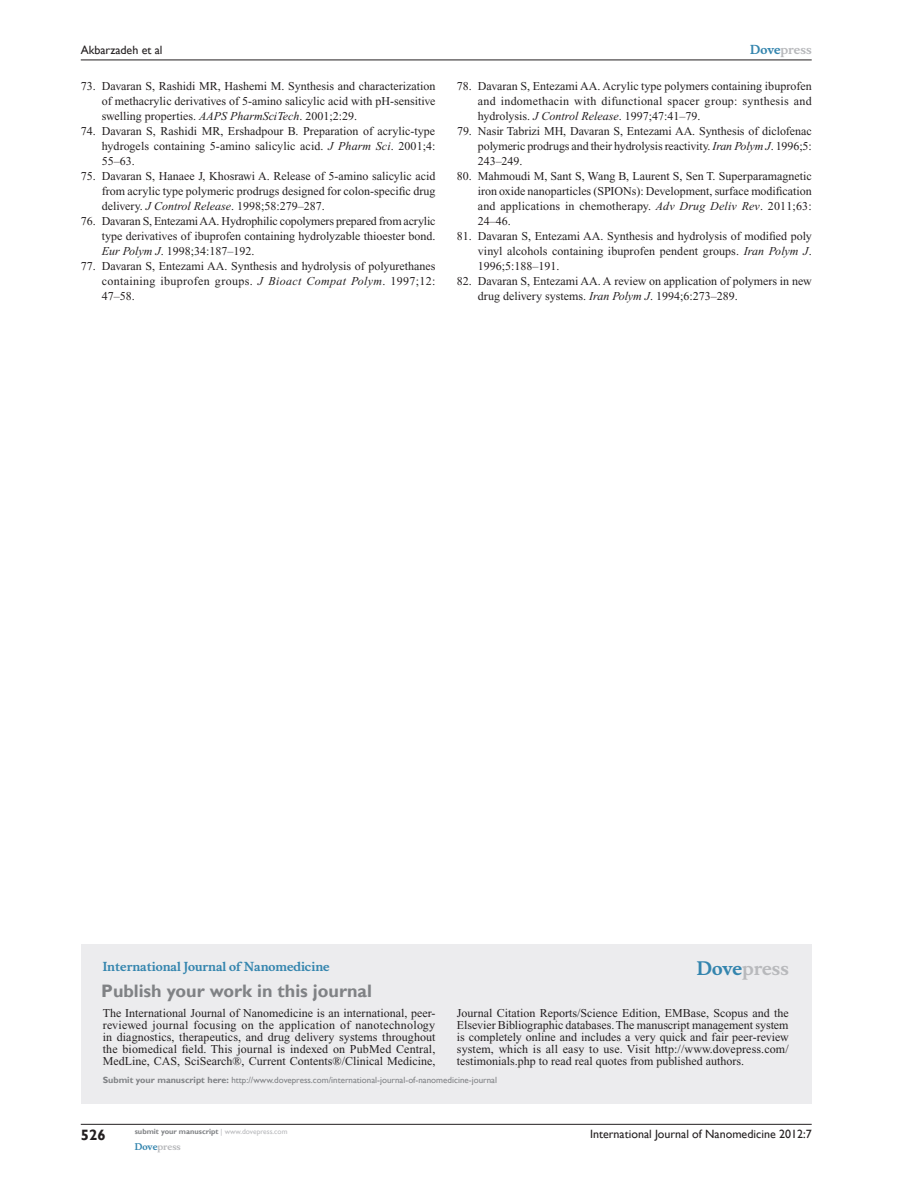
<style>
.page{position:relative;width:918px;height:1188px;background:#fff}
.page>*{position:absolute;margin:0;border:0;box-sizing:border-box;transform-origin:0 0}
.t1{font:700 18px "Gill Sans";color:#808285}
.t2{font:700 18px "Musee";color:#b8b9bc}
.t3{font:700 15px "Gill Sans";color:#231f20}
.t4{font:12px/15px "Times New Roman";color:#231f20;text-align:justify}
.t5{font:12px "Gill Sans";color:#231f20}
.t6{font:700 12px "Musee";color:#3485ae}
.t7{font:700 12px "Musee";color:#b8b9bc}
.t8{font:9px "Gill Sans";color:#808285}
.t9{font:700 9px "Musee";color:#b8b9bc}
.t10{font:700 7.5px "Gill Sans";color:#808285}
.s1{font-style:italic}
.s2{color:#3485ae}
.s3{font-weight:700}
.s4{font-weight:400;color:#b8b9bc}
</style>
<div class="page">
<div style="left:81px;top:944px;width:731px;height:159px;background:#ececee"></div>
<hr style="left:81px;top:1124px;width:731px;height:1px;background:#231f20">
<hr style="left:81px;top:60px;width:731px;height:1px;background:#231f20">
<p class="t5" style="left:81px;top:43px;width:83px">Akbarzadeh et al</p>
<p class="t4" style="left:102px;top:79px;width:335px;text-indent:-21px">73. Davaran S, Rashidi MR, Hashemi M. Synthesis and characterization of methacrylic derivatives of 5-amino salicylic acid with pH-sensitive swelling properties. <span class="s1">AAPS PharmSciTech</span>. 2001;2:29.</p>
<p class="t4" style="left:102px;top:124px;width:335px;text-indent:-21px">74. Davaran S, Rashidi MR, Ershadpour B. Preparation of acrylic-type hydrogels containing 5-amino salicylic acid. <span class="s1">J Pharm Sci</span>. 2001;4:<br>55–63.</p>
<p class="t4" style="left:102px;top:169px;width:335px;text-indent:-21px">75. Davaran S, Hanaee J, Khosrawi A. Release of 5-amino salicylic acid from acrylic type polymeric prodrugs designed for colon-specific drug delivery. <span class="s1">J Control Release</span>. 1998;58:279–287.</p>
<p class="t4" style="left:102px;top:214px;width:335px;text-indent:-21px">76. Davaran S, Entezami AA. Hydrophilic copolymers prepared from acrylic type derivatives of ibuprofen containing hydrolyzable thioester bond.<br><span class="s1">Eur Polym J</span>. 1998;34:187–192.</p>
<p class="t4" style="left:102px;top:259px;width:335px;text-indent:-21px">77. Davaran S, Entezami AA. Synthesis and hydrolysis of polyurethanes containing ibuprofen groups. <span class="s1">J Bioact Compat Polym</span>. 1997;12:<br>47–58.</p>
<p class="t7" style="left:750px;top:43px;width:63px"><span class="s2">Dove</span>press</p>
<p class="t4" style="left:478px;top:79px;width:335px;text-indent:-21px">78. Davaran S, Entezami AA. Acrylic type polymers containing ibuprofen and indomethacin with difunctional spacer group: synthesis and hydrolysis. <span class="s1">J Control Release</span>. 1997;47:41–79.</p>
<p class="t4" style="left:478px;top:124px;width:335px;text-indent:-21px">79. Nasir Tabrizi MH, Davaran S, Entezami AA. Synthesis of diclofenac polymeric prodrugs and their hydrolysis reactivity. <span class="s1">Iran Polym J</span>. 1996;5:<br>243–249.</p>
<p class="t4" style="left:478px;top:169px;width:335px;text-indent:-21px">80. Mahmoudi M, Sant S, Wang B, Laurent S, Sen T. Superparamagnetic iron oxide nanoparticles (SPIONs): Development, surface modification and applications in chemotherapy. <span class="s1">Adv Drug Deliv Rev</span>. 2011;63:<br>24–46.</p>
<p class="t4" style="left:478px;top:229px;width:335px;text-indent:-21px">81. Davaran S, Entezami AA. Synthesis and hydrolysis of modified poly vinyl alcohols containing ibuprofen pendent groups. <span class="s1">Iran Polym J</span>.<br>1996;5:188–191.</p>
<p class="t4" style="left:478px;top:274px;width:335px;text-indent:-21px">82. Davaran S, Entezami AA. A review on application of polymers in new drug delivery systems. <span class="s1">Iran Polym J</span>. 1994;6:273–289.</p>
<p class="t6" style="left:103px;top:959px;width:228px">International Journal of Nanomedicine</p>
<h1 class="t1" style="left:101px;top:980px;width:272px">Publish your work in this journal</h1>
<h1 class="t2" style="left:697px;top:958px;width:94px"><span class="s2">Dove</span>press</h1>
<p class="t4" style="left:103px;top:1007px;width:334px;line-height:12px">The International Journal of Nanomedicine is an international, peer&shy;reviewed journal focusing on the application of nanotechnology in diagnostics, therapeutics, and drug delivery systems throughout the biomedical field. This journal is indexed on PubMed Central, MedLine, CAS, SciSearch®, Current Contents®/Clinical Medicine,</p>
<p class="t4" style="left:457px;top:1007px;width:333px;line-height:12px">Journal Citation Reports/Science Edition, EMBase, Scopus and the Elsevier Bibliographic databases. The manuscript management system is completely online and includes a very quick and fair peer-review system, which is all easy to use. Visit http://www.dovepress.com/ testimonials.php to read real quotes from published authors.</p>
<p class="t8" style="left:103px;top:1075px;width:396px"><span class="s3">Submit your manuscript here:</span> http://www.dovepress.com/international-journal-of-nanomedicine-journal</p>
<p class="t3" style="left:81px;top:1126px;width:26px">526</p>
<p class="t10" style="left:135px;top:1127px;width:154px">submit your manuscript <span class="s4">| www.dovepress.com</span></p>
<p class="t9" style="left:135px;top:1141px;width:48px"><span class="s2">Dove</span>press</p>
<p class="t5" style="left:590px;top:1127px;width:223px">International Journal of Nanomedicine 2012:7</p>
</div>
